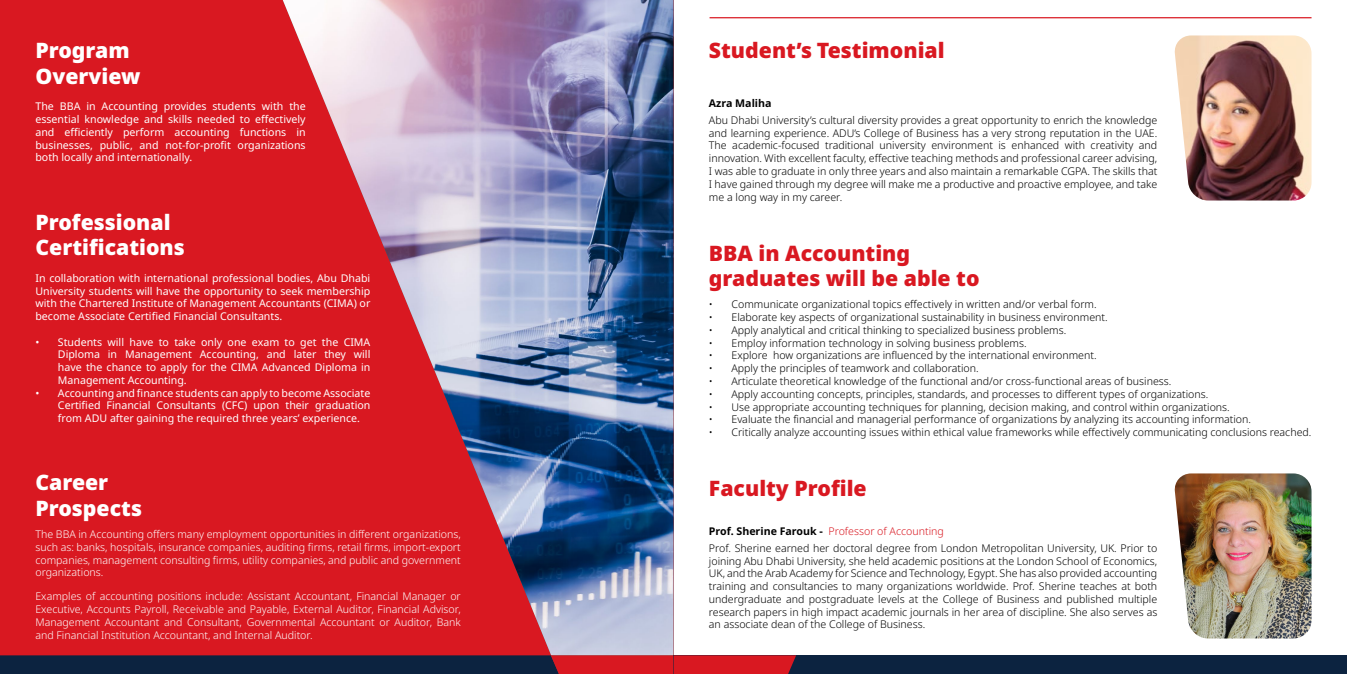
<style>
.page{position:relative;width:1347px;height:674px;background:#fff}
.page>*{position:absolute;margin:0;border:0;box-sizing:border-box;transform-origin:0 0}
.t1{font:900 21.25px/25.5px "Noto Sans";color:#d91821}
.t2{font:900 21.25px/25.5px "Noto Sans";color:#fff}
.t3{font:300 10.62px/12.8px "Noto Sans";color:#000;text-align:justify}
.t4{font:10.62px/12.8px "Noto Sans";color:#fff;text-align:justify}
.t5{font:300 10.62px/12.8px "Noto Sans";color:#fff;text-align:justify}
.t6{font:700 10.62px "Noto Sans";color:#000}
.s1{font-weight:700}
.s2{color:#d91821}
</style>
<div class="page">
<div style="left:0;top:0;width:673px;height:673px;background:#d91821"></div>
<img style="left:283px;top:0;width:390px;height:655px">
<img style="left:1174px;top:35px;width:137px;height:165px">
<img style="left:1174px;top:473px;width:137px;height:165px">
<hr style="left:709px;top:17px;width:602px;height:1px;background:#d91821">
<div style="left:673px;top:655px;width:673px;height:18px;background:#0c2340"></div>
<svg style="left:0;top:655px;width:796px;height:18px"></svg>
<h1 class="t2" style="left:35px;top:38px;width:106px">Program<br>Overview</h1>
<p class="t4" style="left:35px;top:100px;width:272px">The BBA in Accounting provides students with the essential knowledge and skills needed to effectively and efficiently perform accounting functions in businesses, public, and not-for-profit organizations both locally and internationally.</p>
<h1 class="t2" style="left:35px;top:209px;width:151px">Professional<br>Certifications</h1>
<p class="t4" style="left:35px;top:272px;width:336px">In collaboration with international professional bodies, Abu Dhabi University students will have the opportunity to seek membership with the Chartered Institute of Management Accountants (CIMA) or become Associate Certified Financial Consultants.</p>
<p class="t4" style="left:58px;top:335px;width:314px;text-indent:-23px">• Students will have to take only one exam to get the CIMA Diploma in Management Accounting, and later they will have the chance to apply for the CIMA Advanced Diploma in Management Accounting.</p>
<p class="t4" style="left:58px;top:386px;width:314px;text-indent:-23px">• Accounting and finance students can apply to become Associate Certified Financial Consultants (CFC) upon their graduation from ADU after gaining the required three years’ experience.</p>
<h1 class="t2" style="left:35px;top:469px;width:108px">Career<br>Prospects</h1>
<p class="t5" style="left:35px;top:528px;width:427px">The BBA in Accounting offers many employment opportunities in different organizations, such as: banks, hospitals, insurance companies, auditing firms, retail firms, import-export companies, management consulting firms, utility companies, and public and government organizations.</p>
<p class="t5" style="left:35px;top:590px;width:427px">Examples of accounting positions include: Assistant Accountant, Financial Manager or Executive, Accounts Payroll, Receivable and Payable, External Auditor, Financial Advisor, Management Accountant and Consultant, Governmental Accountant or Auditor, Bank and Financial Institution Accountant, and Internal Auditor.</p>
<h1 class="t1" style="left:709px;top:38px;width:237px">Student’s Testimonial</h1>
<p class="t6" style="left:709px;top:95px;width:64px">Azra Maliha</p>
<p class="t3" style="left:709px;top:114px;width:450px">Abu Dhabi University’s cultural diversity provides a great opportunity to enrich the knowledge and learning experience. ADU’s College of Business has a very strong reputation in the UAE.<br>The academic-focused traditional university environment is enhanced with creativity and innovation. With excellent faculty, effective teaching methods and professional career advising, I was able to graduate in only three years and also maintain a remarkable CGPA. The skills that I have gained through my degree will make me a productive and proactive employee, and take me a long way in my career.</p>
<h1 class="t1" style="left:709px;top:240px;width:272px">BBA in Accounting graduates will be able to</h1>
<p class="t3" style="left:709px;top:298px;width:389px">• Communicate organizational topics effectively in written and/or verbal form.</p>
<p class="t3" style="left:709px;top:311px;width:400px">• Elaborate key aspects of organizational sustainability in business environment.</p>
<p class="t3" style="left:709px;top:324px;width:359px">• Apply analytical and critical thinking to specialized business problems.</p>
<p class="t3" style="left:709px;top:336px;width:319px">• Employ information technology in solving business problems.</p>
<p class="t3" style="left:709px;top:349px;width:389px">• Explore how organizations are influenced by the international environment.</p>
<p class="t3" style="left:709px;top:362px;width:271px">• Apply the principles of teamwork and collaboration.</p>
<p class="t3" style="left:709px;top:375px;width:464px">• Articulate theoretical knowledge of the functional and/or cross-functional areas of business.</p>
<p class="t3" style="left:709px;top:387px;width:501px">• Apply accounting concepts, principles, standards, and processes to different types of organizations.</p>
<p class="t3" style="left:709px;top:400px;width:522px">• Use appropriate accounting techniques for planning, decision making, and control within organizations.</p>
<p class="t3" style="left:709px;top:413px;width:544px">• Evaluate the financial and managerial performance of organizations by analyzing its accounting information.</p>
<p class="t3" style="left:709px;top:426px;width:604px">• Critically analyze accounting issues within ethical value frameworks while effectively communicating conclusions reached.</p>
<h1 class="t1" style="left:709px;top:475px;width:159px">Faculty Profile</h1>
<p class="t3" style="left:709px;top:522px;width:450px;line-height:17.2px"><span class="s1">Prof. Sherine Farouk -</span> <span class="s2">Professor of Accounting<br></span>Prof. Sherine earned her doctoral degree from London Metropolitan University, UK. Prior to</p>
<p class="t3" style="left:709px;top:554px;width:450px">joining Abu Dhabi University, she held academic positions at the London School of Economics, UK, and the Arab Academy for Science and Technology, Egypt. She has also provided accounting training and consultancies to many organizations worldwide. Prof. Sherine teaches at both undergraduate and postgraduate levels at the College of Business and published multiple research papers in high impact academic journals in her area of discipline. She also serves as an associate dean of the College of Business.</p>
</div>
